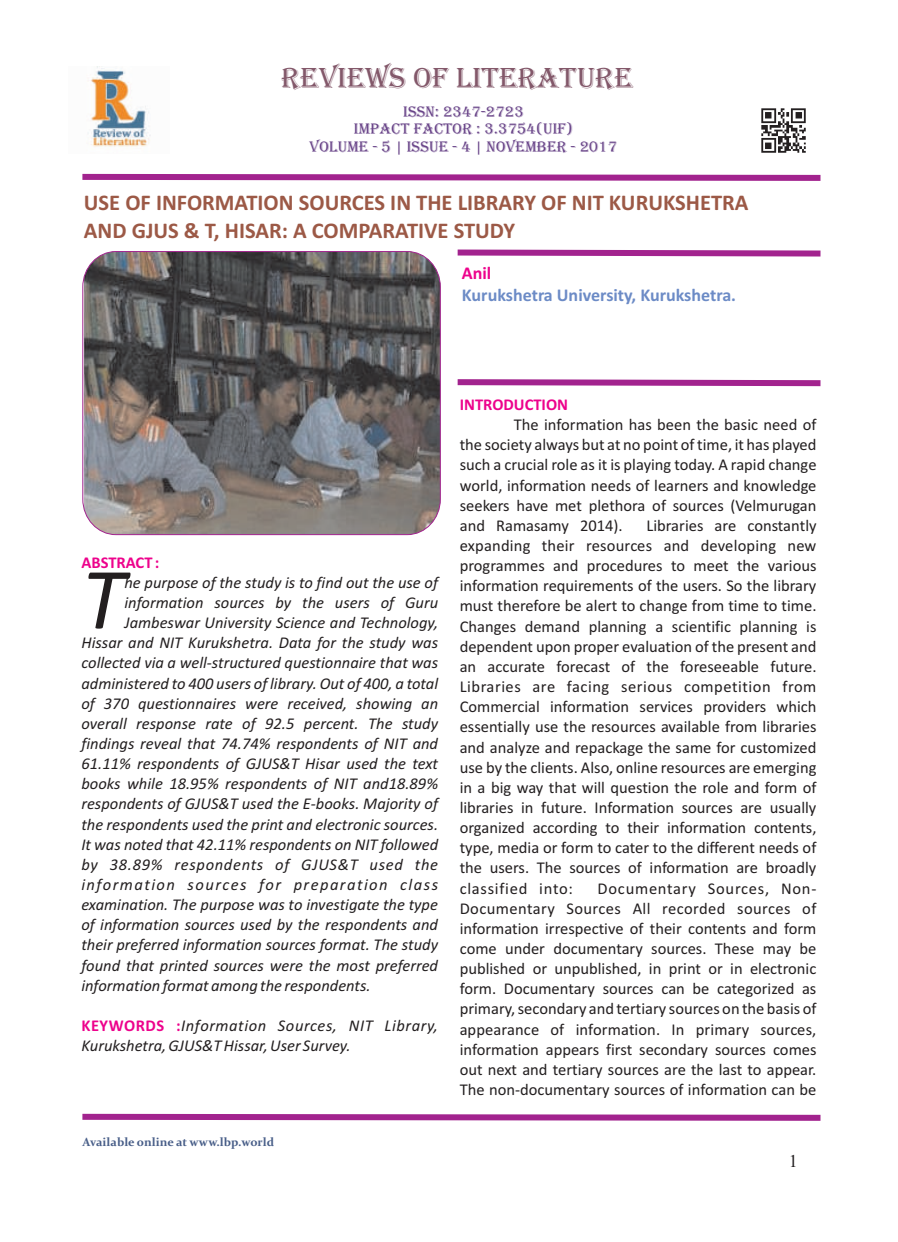
<style>
.page{position:relative;width:898px;height:1242px;background:#fff}
.page>*{position:absolute;margin:0;border:0;box-sizing:border-box;transform-origin:0 0}
.t1{font:italic 88.2px "Calibri";color:#231f20}
.t2{font:30px "Algerian";color:#83586a}
.t3{font:700 22.5px/27.5px "Calibri";color:#9c5946}
.t4{font:700 18px "Calibri";color:#6c8bc6}
.t5{font:700 18px "Calibri";color:#ed028c}
.t6{font:18px "Times New Roman";color:#231f20}
.t7{font:16.5px/20.1px "Calibri";color:#231f20;text-align:justify}
.t8{font:italic 16.5px "Calibri";color:#231f20}
.t9{font:italic 16.5px "Calibri";letter-spacing:.035em;color:#231f20}
.t10{font:italic 16.5px "Calibri";letter-spacing:.09em;color:#231f20}
.t11{font:italic 16.5px "Calibri";letter-spacing:.04em;color:#231f20}
.t12{font:700 16.5px "Calibri";color:#ed028c}
.t13{font:15.75px/17.5px "Algerian";color:#674287;text-align:center}
.t14{font:700 12px "Constantia";color:#485e88}
.s1{font-weight:700;font-style:normal;color:#ed028c}
</style>
<div class="page">
<svg style="left:82px;top:1113px;width:739px;height:8px;background:#b959aa"></svg>
<img style="left:83px;top:251px;width:357px;height:283px;border-radius:34px">
<div style="left:82px;top:251px;width:358px;height:284px;border:1px solid #a2238e;border-radius:34px"></div>
<svg style="left:82px;top:173px;width:739px;height:8px;background:#b959aa"></svg>
<img style="left:761px;top:108px;width:45px;height:45px">
<img style="left:88px;top:66px;width:63px;height:81px">
<svg style="left:457px;top:249px;width:364px;height:8px;background:#b95aaa"></svg>
<svg style="left:457px;top:379px;width:364px;height:8px;background:#b95aaa"></svg>
<h2 class="t2" style="left:281px;top:62px;width:353px">REVIEWS OF LITERATURE</h2>
<p class="t13" style="left:309px;top:103px;width:309px">ISSN: 2347-2723<br>IMPACT FACTOR : 3.3754(UIF)<br>VOLUME - 5 | ISSUE - 4 | NOVEMBER - 2017</p>
<h3 class="t3" style="left:84px;top:191px;width:666px">USE OF INFORMATION SOURCES IN THE LIBRARY OF NIT KURUKSHETRA<br>AND GJUS &amp; T, HISAR: A COMPARATIVE STUDY</h3>
<p class="t5" style="left:462px;top:265px;width:31px">Anil</p>
<p class="t4" style="left:462px;top:287px;width:275px">Kurukshetra University, Kurukshetra.</p>
<p class="t12" style="left:81px;top:555px;width:79px">ABSTRACT :</p>
<h1 class="t1" style="left:81px;top:562px;width:44px">T</h1>
<p class="t8" style="left:124px;top:575px;width:315px">he purpose of the study is to find out the use of</p>
<p class="t8" style="left:124px;top:595px;width:315px">information sources by the users of Guru</p>
<p class="t8" style="left:124px;top:615px;width:315px">Jambeswar University Science and Technology,</p>
<p class="t8" style="left:81px;top:636px;width:358px">Hissar and NIT Kurukshetra. Data for the study was</p>
<p class="t8" style="left:81px;top:656px;width:358px">collected via a well-structured questionnaire that was</p>
<p class="t8" style="left:81px;top:676px;width:358px">administered to 400 users of library. Out of 400, a total</p>
<p class="t8" style="left:81px;top:696px;width:358px">of 370 questionnaires were received, showing an</p>
<p class="t8" style="left:81px;top:716px;width:358px">overall response rate of 92.5 percent. The study</p>
<p class="t8" style="left:81px;top:736px;width:358px">findings reveal that 74.74% respondents of NIT and</p>
<p class="t8" style="left:81px;top:756px;width:358px">61.11% respondents of GJUS&amp;T Hisar used the text</p>
<p class="t8" style="left:81px;top:777px;width:358px">books while 18.95% respondents of NIT and18.89%</p>
<p class="t8" style="left:81px;top:797px;width:358px">respondents of GJUS&amp;T used the E-books. Majority of</p>
<p class="t8" style="left:81px;top:817px;width:358px">the respondents used the print and electronic sources.</p>
<p class="t8" style="left:81px;top:837px;width:358px">It was noted that 42.11% respondents on NIT followed</p>
<p class="t11" style="left:81px;top:857px;width:358px">by 38.89% respondents of GJUS&amp;T used the</p>
<p class="t10" style="left:81px;top:877px;width:358px">information sources for preparation class</p>
<p class="t8" style="left:81px;top:897px;width:358px">examination. The purpose was to investigate the type</p>
<p class="t8" style="left:81px;top:918px;width:358px">of information sources used by the respondents and</p>
<p class="t8" style="left:81px;top:938px;width:358px">their preferred information sources format. The study</p>
<p class="t8" style="left:81px;top:958px;width:358px">found that printed sources were the most preferred</p>
<p class="t8" style="left:81px;top:978px;width:291px">information format among the respondents.</p>
<p class="t9" style="left:81px;top:1018px;width:358px"><span class="s1">KEYWORDS :</span>Information Sources, NIT Library,</p>
<p class="t8" style="left:81px;top:1038px;width:270px">Kurukshetra, GJUS&amp;T Hissar, User Survey.</p>
<p class="t14" style="left:82px;top:1137px;width:193px">Available online at www.lbp.world</p>
<p class="t12" style="left:459px;top:398px;width:110px">INTRODUCTION</p>
<p class="t7" style="left:459px;top:416px;width:358px;text-indent:54px">The information has been the basic need of the society always but at no point of time, it has played such a crucial role as it is playing today. A rapid change world, information needs of learners and knowledge seekers have met plethora of sources (Velmurugan and Ramasamy 2014).</p>
<p class="t7" style="left:459px;top:517px;width:358px;text-indent:187px">Libraries are constantly expanding their resources and developing new programmes and procedures to meet the various information requirements of the users. So the library must therefore be alert to change from time to time.<br>Changes demand planning a scientific planning is dependent upon proper evaluation of the present and an accurate forecast of the foreseeable future.<br>Libraries are facing serious competition from Commercial information services providers which essentially use the resources available from libraries and analyze and repackage the same for customized use by the clients. Also, online resources are emerging in a big way that will question the role and form of libraries in future. Information sources are usually organized according to their information contents, type, media or form to cater to the different needs of the users. The sources of information are broadly classified into:</p>
<p class="t7" style="left:459px;top:879px;width:358px;text-indent:138px">Documentary Sources, Non-Documentary Sources All recorded sources of information irrespective of their contents and form come under documentary sources. These may be published or unpublished, in print or in electronic form. Documentary sources can be categorized as primary, secondary and tertiary sources on the basis of appearance of information. In primary sources, information appears first secondary sources comes out next and tertiary sources are the last to appear.<br>The non-documentary sources of information can be</p>
<p class="t6" style="left:788px;top:1154px;width:10px">1</p>
</div>
